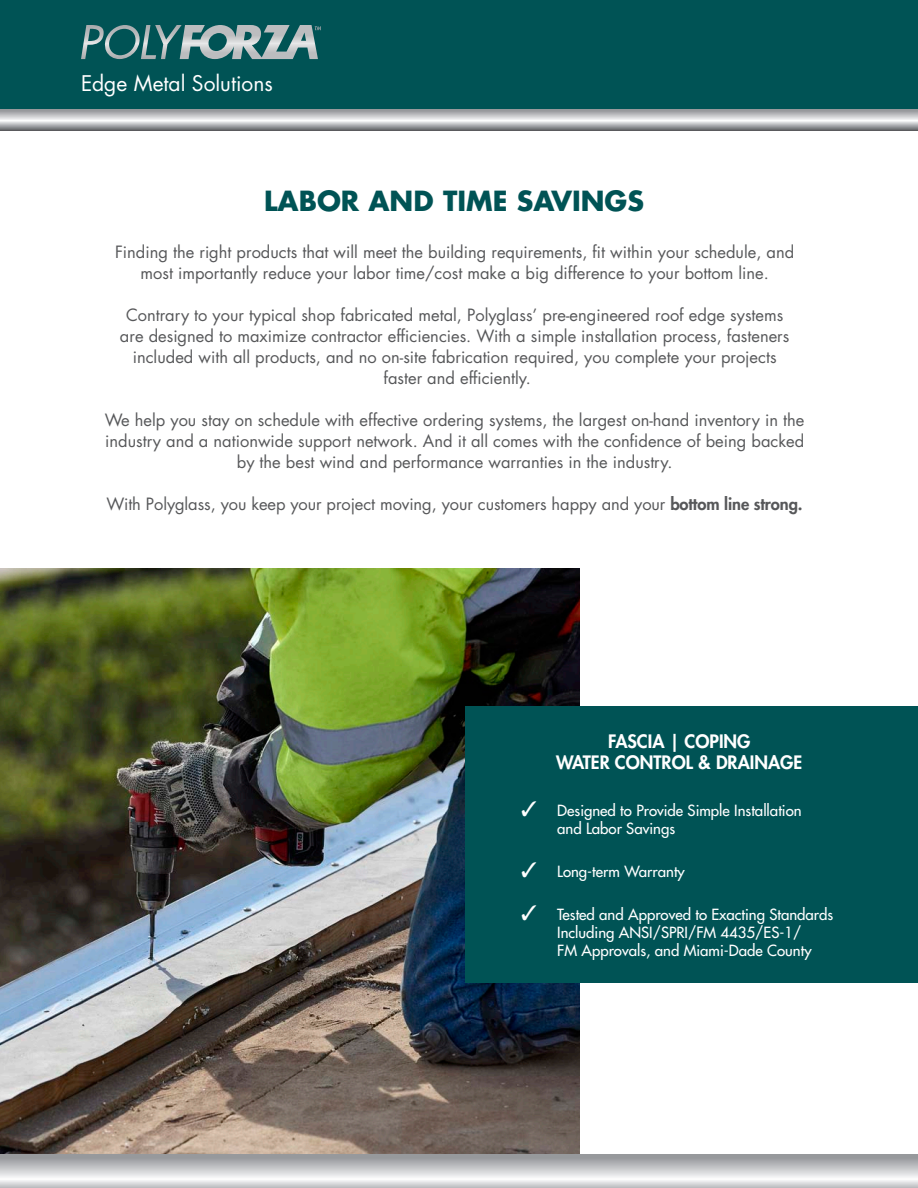
<style>
.page{position:relative;width:918px;height:1188px;background:#fff}
.page>*{position:absolute;margin:0;border:0;box-sizing:border-box;transform-origin:0 0}
.t1{font:700 27px "Futura Std";color:#005355}
.t2{font:21px "Futura Std";color:#fff}
.t3{font:800 18px/21.6px "Futura Std";color:#fff;text-align:center}
.t4{font:16.5px/21px "Futura Std";color:#57585a;text-align:center}
.t5{font:500 15px/18px "Futura Std";color:#fff}
.s1{font-weight:800}
</style>
<div class="page">
<img style="left:0;top:569px;width:580px;height:586px">
<div style="left:465px;top:706px;width:453px;height:277px;background:#005355"></div>
<div style="left:0;top:0;width:918px;height:109px;background:#005355"></div>
<svg style="left:0;top:109px;width:918px;height:22px;background:#b4b5b7"></svg>
<svg style="left:0;top:1155px;width:918px;height:33px"></svg>
<svg style="left:81px;top:25px;width:240px;height:35px"></svg>
<p class="t2" style="left:81px;top:70px;width:193px">Edge Metal Solutions</p>
<p class="t1" style="left:264px;top:183px;width:381px">LABOR AND TIME SAVINGS</p>
<p class="t4" style="left:115px;top:241px;width:681px">Finding the right products that will meet the building requirements, fit within your schedule, and most importantly reduce your labor time/cost make a big difference to your bottom line.</p>
<p class="t4" style="left:120px;top:304px;width:671px">Contrary to your typical shop fabricated metal, Polyglass’ pre-engineered roof edge systems are designed to maximize contractor efficiencies. With a simple installation process, fasteners included with all products, and no on-site fabrication required, you complete your projects faster and efficiently.</p>
<p class="t4" style="left:105px;top:409px;width:701px">We help you stay on schedule with effective ordering systems, the largest on-hand inventory in the industry and a nationwide support network. And it all comes with the confidence of being backed by the best wind and performance warranties in the industry.</p>
<p class="t4" style="left:107px;top:493px;width:698px">With Polyglass, you keep your project moving, your customers happy and your <span class="s1">bottom line strong.</span></p>
<p class="t3" style="left:556px;top:730px;width:248px">FASCIA | COPING<br>WATER CONTROL &amp; DRAINAGE</p>
<p class="t5" style="left:521px;top:801px;width:282px">✓ Designed to Provide Simple Installation</p>
<p class="t5" style="left:557px;top:819px;width:119px">and Labor Savings</p>
<p class="t5" style="left:521px;top:863px;width:165px">✓ Long-term Warranty</p>
<p class="t5" style="left:521px;top:906px;width:314px">✓ Tested and Approved to Exacting Standards</p>
<p class="t5" style="left:557px;top:924px;width:256px">Including ANSI/SPRI/FM 4435/ES-1/<br>FM Approvals, and Miami-Dade County</p>
</div>
